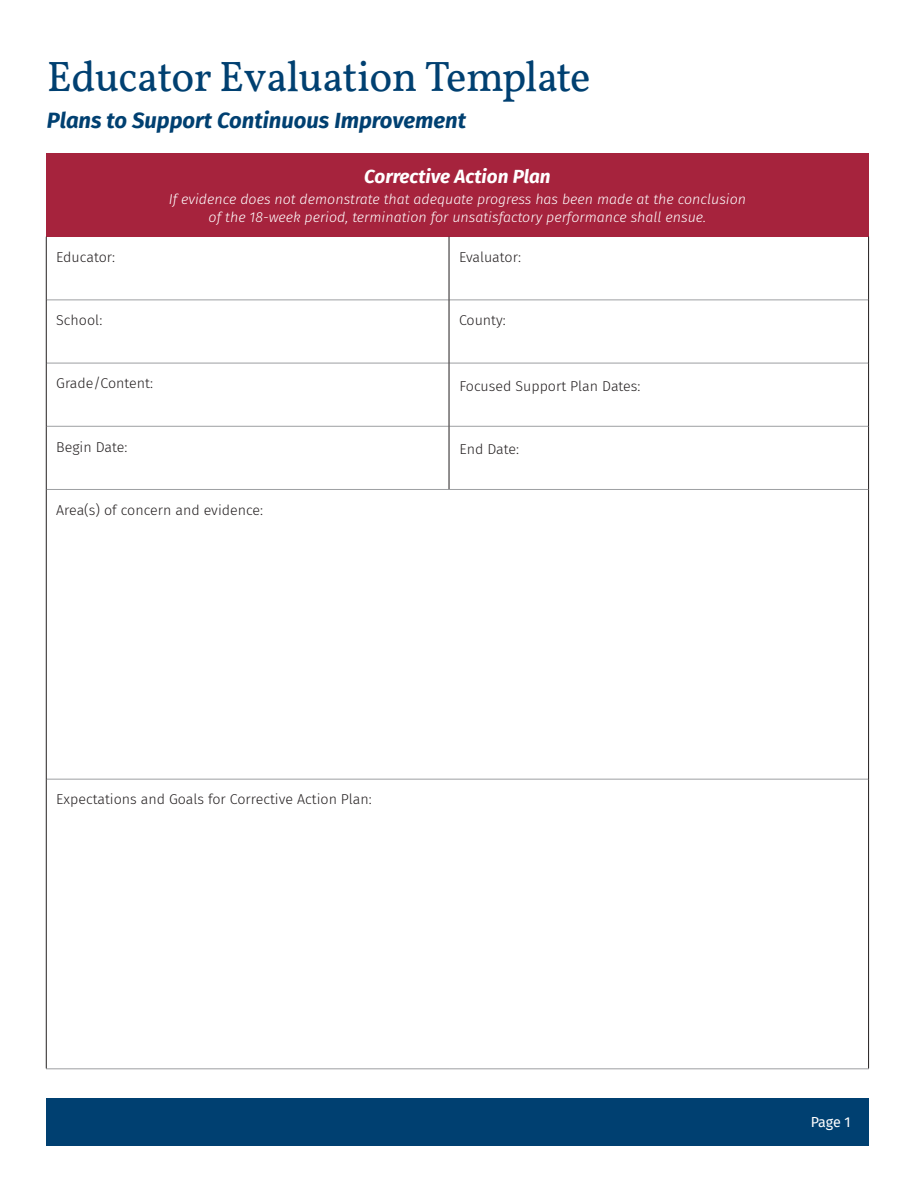
<style>
.page{position:relative;width:918px;height:1188px;background:#fff}
.page>*{position:absolute;margin:0;border:0;box-sizing:border-box;transform-origin:0 0}
.t1{font:43.05px "Vollkorn";letter-spacing:-.015em;color:#004071}
.t2{font:italic 700 22.05px "Fira Sans";color:#004071}
.t3{font:italic 700 18.9px "Fira Sans";color:#fff}
.t4{font:300 14.25px "Fira Sans";color:#231f20}
.t5{font:italic 300 14.25px/18px "Fira Sans";color:#fff;text-align:center}
.t6{font:14.25px "Fira Sans";color:#fff}
</style>
<div class="page">
<div style="left:46px;top:153px;width:823px;height:84px;background:#a6233d"></div>
<hr style="left:46px;top:300px;width:403px;height:1px;background:#9d9fa2">
<hr style="left:449px;top:300px;width:419px;height:1px;background:#9d9fa2">
<hr style="left:46px;top:363px;width:403px;height:1px;background:#9d9fa2">
<hr style="left:449px;top:363px;width:419px;height:1px;background:#9d9fa2">
<hr style="left:46px;top:426px;width:403px;height:1px;background:#9d9fa2">
<hr style="left:449px;top:426px;width:419px;height:1px;background:#9d9fa2">
<hr style="left:46px;top:489px;width:403px;height:1px;background:#9d9fa2">
<hr style="left:449px;top:489px;width:419px;height:1px;background:#9d9fa2">
<hr style="left:46px;top:779px;width:403px;height:1px;background:#9d9fa2">
<hr style="left:449px;top:779px;width:419px;height:1px;background:#9d9fa2">
<hr style="left:46px;top:1068px;width:403px;height:1px;background:#9d9fa2">
<hr style="left:449px;top:1068px;width:420px;height:1px;background:#9d9fa2">
<hr style="left:46px;top:237px;width:1px;height:63px;background:#231f20">
<hr style="left:449px;top:237px;width:1px;height:63px;background:#231f20">
<hr style="left:868px;top:237px;width:1px;height:63px;background:#231f20">
<hr style="left:46px;top:300px;width:1px;height:63px;background:#231f20">
<hr style="left:449px;top:300px;width:1px;height:63px;background:#231f20">
<hr style="left:868px;top:300px;width:1px;height:63px;background:#231f20">
<hr style="left:46px;top:363px;width:1px;height:63px;background:#231f20">
<hr style="left:449px;top:363px;width:1px;height:63px;background:#231f20">
<hr style="left:868px;top:363px;width:1px;height:63px;background:#231f20">
<hr style="left:46px;top:426px;width:1px;height:63px;background:#231f20">
<hr style="left:449px;top:426px;width:1px;height:63px;background:#231f20">
<hr style="left:868px;top:426px;width:1px;height:63px;background:#231f20">
<hr style="left:46px;top:489px;width:1px;height:290px;background:#231f20">
<hr style="left:868px;top:489px;width:1px;height:290px;background:#231f20">
<hr style="left:46px;top:779px;width:1px;height:289px;background:#231f20">
<hr style="left:868px;top:779px;width:1px;height:289px;background:#231f20">
<div style="left:46px;top:1098px;width:823px;height:48px;background:#004071"></div>
<p class="t1" style="left:47px;top:51px;width:545px">Educator Evaluation Template</p>
<p class="t2" style="left:47px;top:101px;width:421px">Plans to Support Continuous Improvement</p>
<p class="t3" style="left:364px;top:160px;width:188px">Corrective Action Plan</p>
<p class="t5" style="left:169px;top:190px;width:579px">If evidence does not demonstrate that adequate progress has been made at the conclusion of the 18-week period, termination for unsatisfactory performance shall ensue.</p>
<p class="t4" style="left:56px;top:247px;width:61px">Educator:</p>
<p class="t4" style="left:459px;top:247px;width:64px">Evaluator:</p>
<p class="t4" style="left:56px;top:310px;width:48px">School:</p>
<p class="t4" style="left:459px;top:310px;width:48px">County:</p>
<p class="t4" style="left:56px;top:373px;width:98px">Grade/Content:</p>
<p class="t4" style="left:460px;top:375px;width:182px">Focused Support Plan Dates:</p>
<p class="t4" style="left:56px;top:437px;width:73px">Begin Date:</p>
<p class="t4" style="left:460px;top:439px;width:61px">End Date:</p>
<p class="t4" style="left:56px;top:500px;width:208px">Area(s) of concern and evidence:</p>
<p class="t4" style="left:56px;top:789px;width:317px">Expectations and Goals for Corrective Action Plan:</p>
<p class="t6" style="left:811px;top:1111px;width:41px">Page 1</p>
</div>
